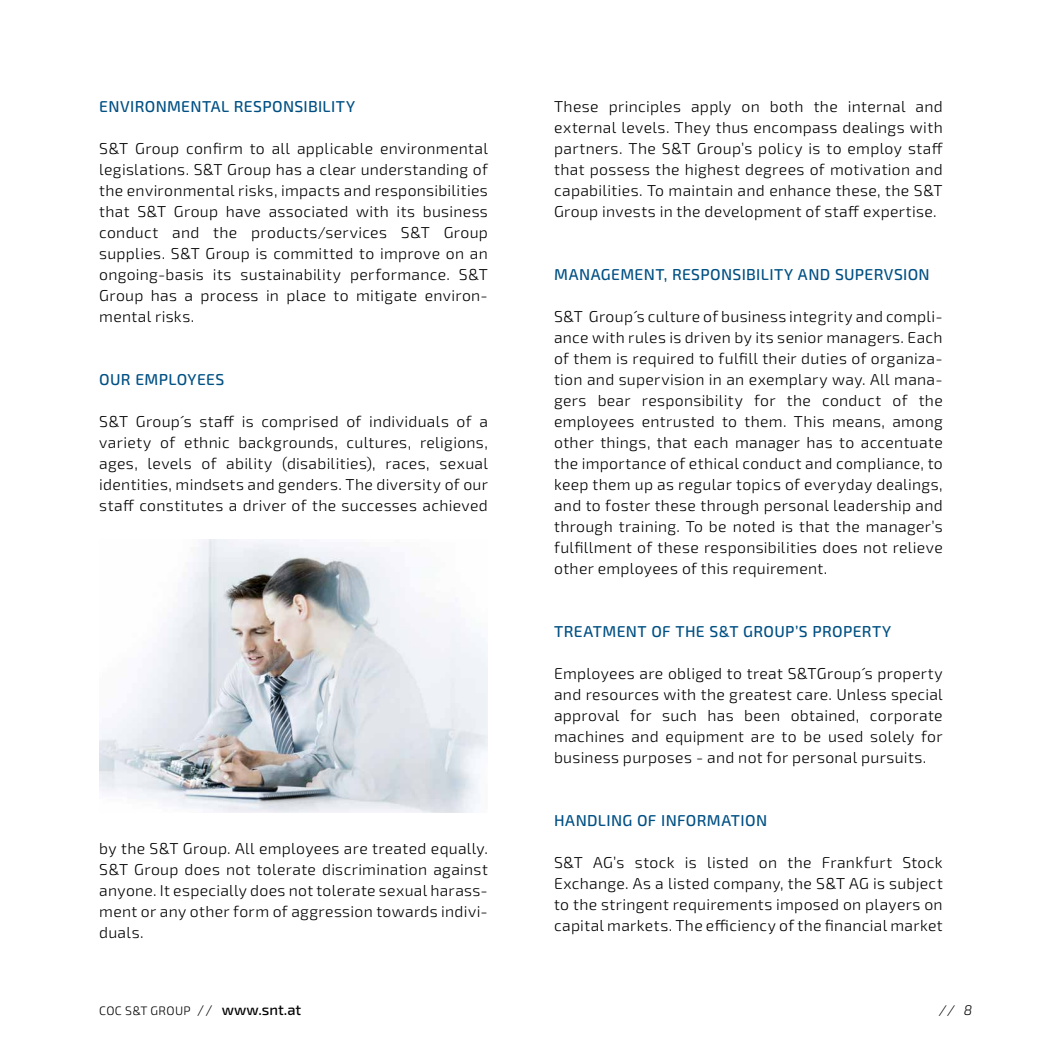
<style>
.page{position:relative;width:1042px;height:1042px;background:#fff}
.page>*{position:absolute;margin:0;border:0;box-sizing:border-box;transform-origin:0 0}
.t1{font:300 15.75px/21px "Sn T";letter-spacing:.02em;color:#000;text-align:justify}
.t2{font:500 15.75px "Sn T";letter-spacing:.02em;color:#005083}
.t3{font:italic 300 14px "Sn T";color:#000}
.t4{font:300 12.25px "Sn T";letter-spacing:.03em;color:#000}
.s1{font-size:14px}
.s2{font-weight:500;font-size:14.88px}
</style>
<div class="page">
<img style="left:99px;top:539px;width:389px;height:273px">
<p class="t2" style="left:99px;top:97px;width:257px">ENVIRONMENTAL RESPONSIBILITY</p>
<p class="t1" style="left:99px;top:138px;width:390px">S&amp;T Group confirm to all applicable environmental legislations. S&amp;T Group has a clear understanding of the environmental risks, impacts and responsibilities that S&amp;T Group have associated with its business conduct and the products/services S&amp;T Group supplies. S&amp;T Group is committed to improve on an ongoing-basis its sustainability performance. S&amp;T Group has a process in place to mitigate environ&shy;mental risks.</p>
<p class="t2" style="left:99px;top:370px;width:126px">OUR EMPLOYEES</p>
<p class="t1" style="left:99px;top:411px;width:390px">S&amp;T Group´s staff is comprised of individuals of a variety of ethnic backgrounds, cultures, religions, ages, levels of ability (disabilities), races, sexual identities, mindsets and genders. The diversity of our staff constitutes a driver of the successes achieved</p>
<p class="t1" style="left:99px;top:838px;width:390px">by the S&amp;T Group. All employees are treated equally.<br>S&amp;T Group does not tolerate discrimination against anyone. It especially does not tolerate sexual harass&shy;ment or any other form of aggression towards indivi&shy;duals.</p>
<p class="t1" style="left:554px;top:96px;width:390px">These principles apply on both the internal and external levels. They thus encompass dealings with partners. The S&amp;T Group’s policy is to employ staff that possess the highest degrees of motivation and capabilities. To maintain and enhance these, the S&amp;T Group invests in the development of staff expertise.</p>
<p class="t2" style="left:554px;top:265px;width:377px">MANAGEMENT, RESPONSIBILITY AND SUPERVSION</p>
<p class="t1" style="left:554px;top:306px;width:390px">S&amp;T Group´s culture of business integrity and compli&shy;ance with rules is driven by its senior managers. Each of them is required to fulfill their duties of organiza&shy;tion and supervision in an exemplary way. All mana&shy;gers bear responsibility for the conduct of the employees entrusted to them. This means, among other things, that each manager has to accentuate the importance of ethical conduct and compliance, to keep them up as regular topics of everyday dealings, and to foster these through personal leadership and through training. To be noted is that the manager’s fulfillment of these responsibilities does not relieve other employees of this requirement.</p>
<p class="t2" style="left:554px;top:622px;width:339px">TREATMENT OF THE S&amp;T GROUP’S PROPERTY</p>
<p class="t1" style="left:554px;top:663px;width:390px">Employees are obliged to treat S&amp;TGroup´s property and resources with the greatest care. Unless special approval for such has been obtained, corporate machines and equipment are to be used solely for business purposes - and not for personal pursuits.</p>
<p class="t2" style="left:554px;top:811px;width:214px">HANDLING OF INFORMATION</p>
<p class="t1" style="left:554px;top:852px;width:390px">S&amp;T AG’s stock is listed on the Frankfurt Stock Exchange. As a listed company, the S&amp;T AG is subject to the stringent requirements imposed on players on capital markets. The efficiency of the financial market</p>
<p class="t4" style="left:99px;top:1004px;width:204px">COC S&amp;T GROUP <span class="s1">//</span> <span class="s2">www.snt.at</span></p>
<p class="t3" style="left:939px;top:1002px;width:35px">// 8</p>
</div>
